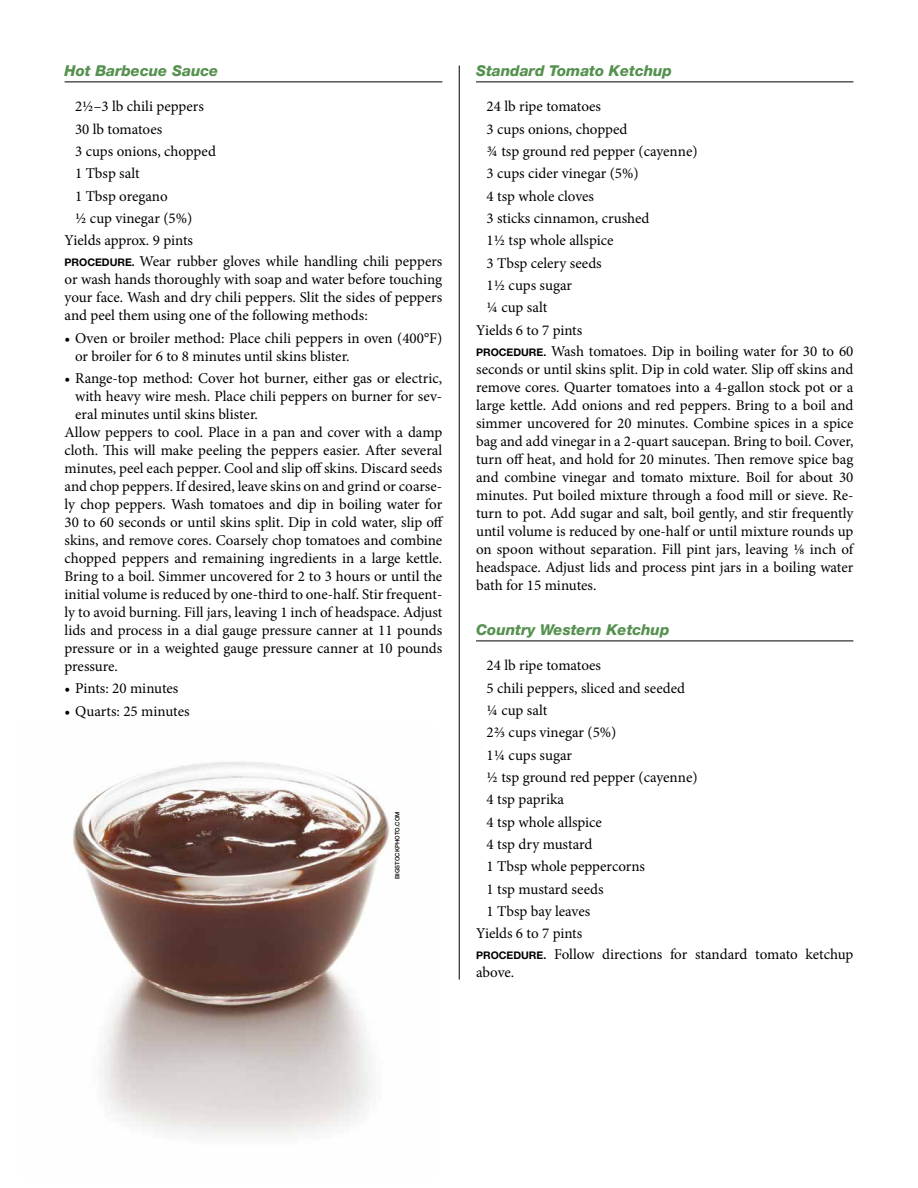
<style>
.page{position:relative;width:918px;height:1188px;background:#fff}
.page>*{position:absolute;margin:0;border:0;box-sizing:border-box;transform-origin:0 0}
.t1{font:15px/18px "Minion Pro";color:#000;text-align:justify}
.t2{font:italic 800 15px "Helvetica Neue LT Std";color:#55914f}
.t3{font:500 6px "Helvetica Neue LT Std";color:#000}
.s1{font-family:"Helvetica Neue LT Std";font-weight:700;font-size:10.5px}
</style>
<div class="page">
<img style="left:73px;top:761px;width:317px;height:376px">
<hr style="left:459px;top:65px;width:1px;height:915px;background:#000">
<hr style="left:476px;top:82px;width:377px;height:1px;background:#000">
<hr style="left:476px;top:641px;width:377px;height:1px;background:#000">
<hr style="left:65px;top:82px;width:377px;height:1px;background:#000">
<p class="t2" style="left:65px;top:61px;width:155px">Hot Barbecue Sauce</p>
<p class="t1" style="left:75px;top:98px;width:130px">2½–3 lb chili peppers</p>
<p class="t1" style="left:75px;top:120px;width:89px">30 lb tomatoes</p>
<p class="t1" style="left:75px;top:142px;width:142px">3 cups onions, chopped</p>
<p class="t1" style="left:75px;top:165px;width:66px">1 Tbsp salt</p>
<p class="t1" style="left:75px;top:187px;width:94px">1 Tbsp oregano</p>
<p class="t1" style="left:75px;top:209px;width:119px">½ cup vinegar (5%)</p>
<p class="t1" style="left:65px;top:232px;width:130px">Yields approx. 9 pints</p>
<p class="t1" style="left:65px;top:253px;width:379px"><span class="s1">PROCEDURE.</span> Wear rubber gloves while handling chili peppers</p>
<p class="t1" style="left:65px;top:271px;width:379px">or wash hands thoroughly with soap and water before touching your face. Wash and dry chili peppers. Slit the sides of peppers and peel them using one of the following methods:</p>
<p class="t1" style="left:75px;top:329px;width:369px;text-indent:-10px">• Oven or broiler method: Place chili peppers in oven (400°F) or broiler for 6 to 8 minutes until skins blister.</p>
<p class="t1" style="left:65px;top:369px;width:379px">• Range-top method: Cover hot burner, either gas or electric,</p>
<p class="t1" style="left:75px;top:387px;width:369px">with heavy wire mesh. Place chili peppers on burner for sev-</p>
<p class="t1" style="left:75px;top:405px;width:184px">eral minutes until skins blister.</p>
<p class="t1" style="left:65px;top:423px;width:379px">Allow peppers to cool. Place in a pan and cover with a damp</p>
<p class="t1" style="left:65px;top:441px;width:379px">cloth. This will make peeling the peppers easier. After several</p>
<p class="t1" style="left:65px;top:459px;width:379px">minutes, peel each pepper. Cool and slip off skins. Discard seeds</p>
<p class="t1" style="left:65px;top:477px;width:379px">and chop peppers. If desired, leave skins on and grind or coarse-</p>
<p class="t1" style="left:65px;top:495px;width:379px">ly chop peppers. Wash tomatoes and dip in boiling water for</p>
<p class="t1" style="left:65px;top:513px;width:381px">30 to 60 seconds or until skins split. Dip in cold water, slip off</p>
<p class="t1" style="left:65px;top:531px;width:379px">skins, and remove cores. Coarsely chop tomatoes and combine</p>
<p class="t1" style="left:65px;top:549px;width:379px">chopped peppers and remaining ingredients in a large kettle.</p>
<p class="t1" style="left:65px;top:567px;width:379px">Bring to a boil. Simmer uncovered for 2 to 3 hours or until the</p>
<p class="t1" style="left:65px;top:585px;width:379px">initial volume is reduced by one-third to one-half. Stir frequent-</p>
<p class="t1" style="left:65px;top:603px;width:379px">ly to avoid burning. Fill jars, leaving 1 inch of headspace. Adjust</p>
<p class="t1" style="left:65px;top:621px;width:379px">lids and process in a dial gauge pressure canner at 11 pounds</p>
<p class="t1" style="left:65px;top:639px;width:379px">pressure or in a weighted gauge pressure canner at 10 pounds</p>
<p class="t1" style="left:65px;top:657px;width:55px">pressure.</p>
<p class="t1" style="left:65px;top:679px;width:115px">• Pints: 20 minutes</p>
<p class="t1" style="left:65px;top:702px;width:127px">• Quarts: 25 minutes</p>
<p class="t3" style="left:394px;top:879px;width:69px;rotate:-90deg">BIGSTOCKPHOTO.COM</p>
<p class="t2" style="left:476px;top:61px;width:197px">Standard Tomato Ketchup</p>
<p class="t1" style="left:487px;top:98px;width:116px">24 lb ripe tomatoes</p>
<p class="t1" style="left:487px;top:120px;width:142px">3 cups onions, chopped</p>
<p class="t1" style="left:487px;top:142px;width:212px">¾ tsp ground red pepper (cayenne)</p>
<p class="t1" style="left:487px;top:165px;width:154px">3 cups cider vinegar (5%)</p>
<p class="t1" style="left:487px;top:187px;width:109px">4 tsp whole cloves</p>
<p class="t1" style="left:487px;top:209px;width:164px">3 sticks cinnamon, crushed</p>
<p class="t1" style="left:487px;top:232px;width:128px">1½ tsp whole allspice</p>
<p class="t1" style="left:487px;top:254px;width:117px">3 Tbsp celery seeds</p>
<p class="t1" style="left:487px;top:276px;width:87px">1½ cups sugar</p>
<p class="t1" style="left:487px;top:298px;width:62px">¼ cup salt</p>
<p class="t1" style="left:476px;top:321px;width:108px">Yields 6 to 7 pints</p>
<p class="t1" style="left:476px;top:342px;width:379px"><span class="s1">PROCEDURE.</span> Wash tomatoes. Dip in boiling water for 30 to 60</p>
<p class="t1" style="left:476px;top:360px;width:379px">seconds or until skins split. Dip in cold water. Slip off skins and remove cores. Quarter tomatoes into a 4-gallon stock pot or a large kettle. Add onions and red peppers. Bring to a boil and simmer uncovered for 20 minutes. Combine spices in a spice bag and add vinegar in a 2-quart saucepan. Bring to boil. Cover, turn off heat, and hold for 20 minutes. Then remove spice bag and combine vinegar and tomato mixture. Boil for about 30 minutes. Put boiled mixture through a food mill or sieve. Re&shy;turn to pot. Add sugar and salt, boil gently, and stir frequently until volume is reduced by one-half or until mixture rounds up on spoon without separation. Fill pint jars, leaving ⅛ inch of headspace. Adjust lids and process pint jars in a boiling water bath for 15 minutes.</p>
<p class="t2" style="left:476px;top:620px;width:195px">Country Western Ketchup</p>
<p class="t1" style="left:487px;top:657px;width:116px">24 lb ripe tomatoes</p>
<p class="t1" style="left:487px;top:679px;width:200px">5 chili peppers, sliced and seeded</p>
<p class="t1" style="left:487px;top:701px;width:62px">¼ cup salt</p>
<p class="t1" style="left:487px;top:724px;width:131px">2⅔ cups vinegar (5%)</p>
<p class="t1" style="left:487px;top:746px;width:87px">1¼ cups sugar</p>
<p class="t1" style="left:487px;top:768px;width:212px">½ tsp ground red pepper (cayenne)</p>
<p class="t1" style="left:487px;top:791px;width:79px">4 tsp paprika</p>
<p class="t1" style="left:487px;top:813px;width:117px">4 tsp whole allspice</p>
<p class="t1" style="left:487px;top:835px;width:107px">4 tsp dry mustard</p>
<p class="t1" style="left:487px;top:858px;width:160px">1 Tbsp whole peppercorns</p>
<p class="t1" style="left:487px;top:880px;width:118px">1 tsp mustard seeds</p>
<p class="t1" style="left:487px;top:902px;width:105px">1 Tbsp bay leaves</p>
<p class="t1" style="left:476px;top:924px;width:108px">Yields 6 to 7 pints</p>
<p class="t1" style="left:476px;top:945px;width:379px"><span class="s1">PROCEDURE.</span> Follow directions for standard tomato ketchup</p>
<p class="t1" style="left:476px;top:963px;width:40px">above.</p>
</div>
